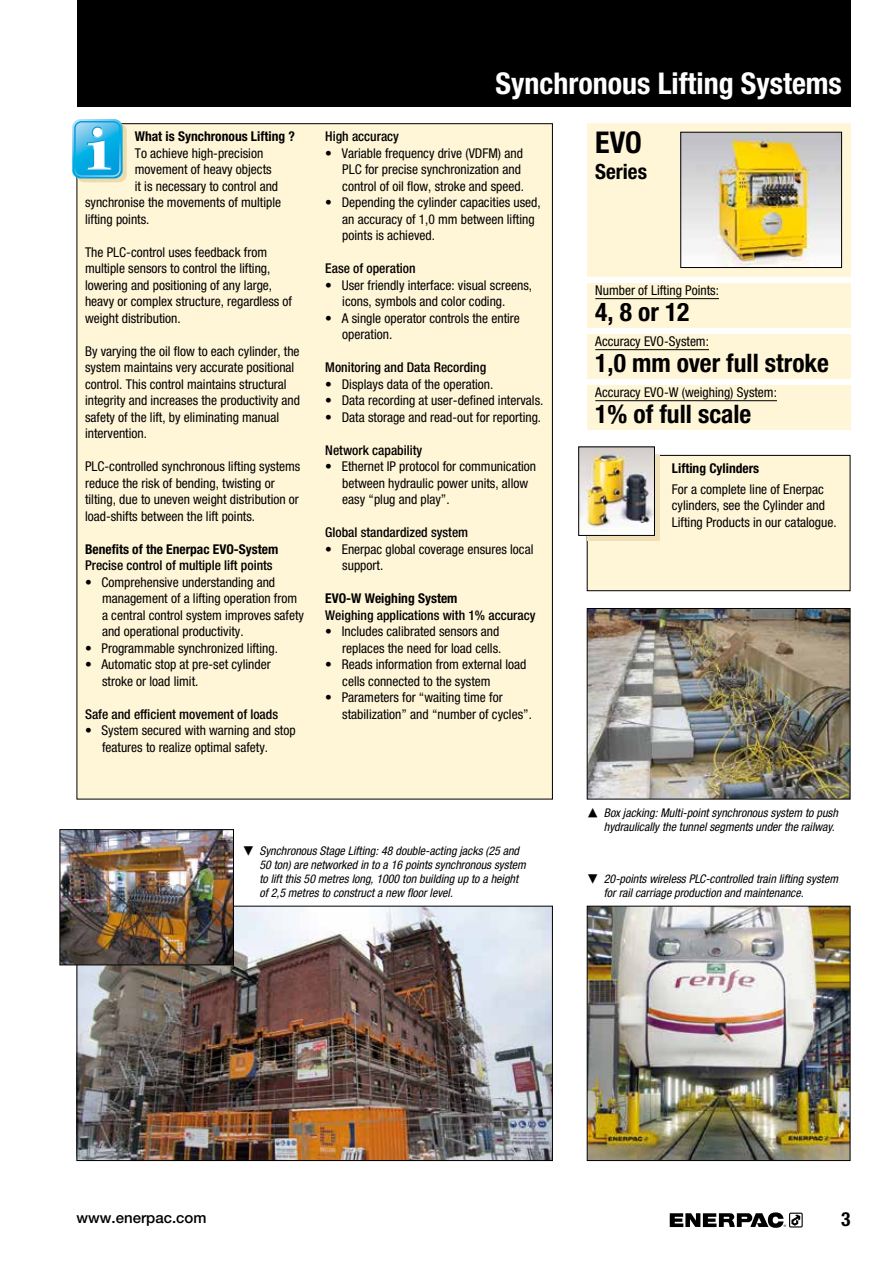
<style>
.page{position:relative;width:893px;height:1263px;background:#fff}
.page>*{position:absolute;margin:0;border:0;box-sizing:border-box;transform-origin:0 0}
.t1{font:700 condensed 30px "Helvetica Neue LTW1 G";color:#fff}
.t2{font:700 condensed 30px "Helvetica Neue LTW1 G";color:#000}
.t3{font:700 condensed 25.5px "Helvetica Neue LTW1 G";color:#000}
.t4{font:700 condensed 21px "Helvetica Neue LTW1 G";color:#000}
.t5{font:700 condensed 19.5px "Helvetica Neue LTW1 G";color:#000}
.t6{font:500 15px "Helvetica Neue LTW1 G";color:#000}
.t7{font:condensed 13.5px/16.5px "Helvetica Neue LTW1 G";color:#000}
.t8{font:500 condensed 13.5px "Helvetica Neue LTW1 G";color:#000}
.t9{font:700 condensed 13.5px "Helvetica Neue LTW1 G";color:#000}
.t10{font:italic condensed 12px/14.2px "Helvetica Neue LTW1 G";color:#000}
</style>
<div class="page">
<div style="left:77px;top:0;width:773px;height:106px;background:#000"></div>
<svg style="left:670px;top:1212px;width:133px;height:16px"></svg>
<img style="left:79px;top:908px;width:472px;height:251px">
<div style="left:77px;top:906px;width:476px;height:255px;border:1px solid #000"></div>
<div style="left:77px;top:124px;width:475px;height:675px;background:#fff5d7"></div>
<div style="left:587px;top:123px;width:263px;height:153px;background:#fff5d7"></div>
<img style="left:682px;top:134px;width:158px;height:132px">
<div style="left:680px;top:132px;width:162px;height:136px;border:1px solid #000"></div>
<div style="left:587px;top:283px;width:263px;height:44px;background:#fff5d7"></div>
<div style="left:587px;top:334px;width:263px;height:44px;background:#fff5d7"></div>
<div style="left:587px;top:385px;width:263px;height:44px;background:#fff5d7"></div>
<img style="left:589px;top:908px;width:259px;height:251px">
<div style="left:587px;top:906px;width:263px;height:255px;border:1px solid #000"></div>
<img style="left:589px;top:610px;width:259px;height:187px">
<div style="left:587px;top:608px;width:263px;height:191px;border:1px solid #000"></div>
<img style="left:62px;top:831px;width:170px;height:132px">
<div style="left:60px;top:829px;width:174px;height:136px;border:1px solid #000"></div>
<svg style="left:76px;top:123px;width:51px;height:59px"></svg>
<svg style="left:72px;top:119px;width:51px;height:59px;background:#4ebee8"></svg>
<div style="left:587px;top:455px;width:263px;height:136px;background:#fff5d7"></div>
<div style="left:587px;top:455px;width:263px;height:136px;border:1px solid #000"></div>
<div style="left:588px;top:456px;width:72px;height:85px;background:#efe0b7"></div>
<img style="left:580px;top:448px;width:73px;height:86px">
<div style="left:578px;top:446px;width:77px;height:90px;border:1px solid #000"></div>
<hr style="left:595px;top:298px;width:124px;height:1px;background:#000">
<hr style="left:595px;top:349px;width:114px;height:1px;background:#000">
<hr style="left:595px;top:400px;width:182px;height:1px;background:#000">
<p class="t9" style="left:135px;top:129px;width:162px">What is Synchronous Lifting ?</p>
<p class="t7" style="left:135px;top:145px;width:130px">To achieve high-precision</p>
<p class="t7" style="left:135px;top:162px;width:138px">movement of heavy objects</p>
<p class="t7" style="left:135px;top:178px;width:145px">it is necessary to control and</p>
<p class="t7" style="left:85px;top:194px;width:198px">synchronise the movements of multiple</p>
<p class="t7" style="left:85px;top:211px;width:66px">lifting points.</p>
<p class="t7" style="left:85px;top:244px;width:209px">The PLC-control uses feedback from multiple sensors to control the lifting, lowering and positioning of any large, heavy or complex structure, regardless of weight distribution.</p>
<p class="t7" style="left:85px;top:343px;width:217px">By varying the oil flow to each cylinder, the system maintains very accurate positional control. This control maintains structural integrity and increases the productivity and safety of the lift, by eliminating manual intervention.</p>
<p class="t7" style="left:85px;top:458px;width:217px">PLC-controlled synchronous lifting systems reduce the risk of bending, twisting or tilting, due to uneven weight distribution or load-shifts between the lift points.</p>
<p class="t9" style="left:85px;top:541px;width:195px">Benefits of the Enerpac EVO-System</p>
<p class="t8" style="left:85px;top:557px;width:189px">Precise control of multiple lift points</p>
<p class="t7" style="left:102px;top:574px;width:203px;text-indent:-17px">• Comprehensive understanding and management of a lifting operation from a central control system improves safety and operational productivity.</p>
<p class="t7" style="left:85px;top:640px;width:194px">• Programmable synchronized lifting.</p>
<p class="t7" style="left:102px;top:656px;width:170px;text-indent:-17px">• Automatic stop at pre-set cylinder stroke or load limit.</p>
<p class="t8" style="left:85px;top:706px;width:195px">Safe and efficient movement of loads</p>
<p class="t7" style="left:102px;top:722px;width:195px;text-indent:-17px">• System secured with warning and stop features to realize optimal safety.</p>
<h1 class="t1" style="left:496px;top:65px;width:348px">Synchronous Lifting Systems</h1>
<p class="t8" style="left:325px;top:128px;width:75px">High accuracy</p>
<p class="t7" style="left:342px;top:145px;width:183px;text-indent:-17px">• Variable frequency drive (VDFM) and<br>PLC for precise synchronization and control of oil flow, stroke and speed.</p>
<p class="t7" style="left:342px;top:194px;width:200px;text-indent:-17px">• Depending the cylinder capacities used, an accuracy of 1,0 mm between lifting points is achieved.</p>
<p class="t8" style="left:325px;top:260px;width:92px">Ease of operation</p>
<p class="t7" style="left:342px;top:277px;width:191px;text-indent:-17px">• User friendly interface: visual screens, icons, symbols and color coding.</p>
<p class="t7" style="left:342px;top:310px;width:179px;text-indent:-17px">• A single operator controls the entire operation.</p>
<p class="t8" style="left:325px;top:359px;width:162px">Monitoring and Data Recording</p>
<p class="t7" style="left:325px;top:376px;width:170px">• Displays data of the operation.</p>
<p class="t7" style="left:325px;top:392px;width:220px">• Data recording at user-defined intervals.</p>
<p class="t7" style="left:325px;top:409px;width:217px">• Data storage and read-out for reporting.</p>
<p class="t8" style="left:325px;top:442px;width:98px">Network capability</p>
<p class="t7" style="left:342px;top:458px;width:195px;text-indent:-17px">• Ethernet IP protocol for communication between hydraulic power units, allow easy “plug and play”.</p>
<p class="t8" style="left:325px;top:524px;width:144px">Global standardized system</p>
<p class="t7" style="left:342px;top:541px;width:193px;text-indent:-17px">• Enerpac global coverage ensures local support.</p>
<p class="t9" style="left:325px;top:590px;width:134px">EVO-W Weighing System</p>
<p class="t8" style="left:325px;top:607px;width:212px">Weighing applications with 1% accuracy</p>
<p class="t7" style="left:325px;top:623px;width:178px;text-align:right">• Includes calibrated sensors and replaces the need for load cells.</p>
<p class="t7" style="left:342px;top:656px;width:186px;text-indent:-17px">• Reads information from external load cells connected to the system</p>
<p class="t7" style="left:342px;top:689px;width:191px;text-indent:-17px">• Parameters for “waiting time for stabilization” and “number of cycles”.</p>
<h1 class="t2" style="left:595px;top:125px;width:48px">EVO</h1>
<h3 class="t4" style="left:595px;top:158px;width:53px">Series</h3>
<p class="t7" style="left:595px;top:282px;width:125px">Number of Lifting Points:</p>
<h2 class="t3" style="left:595px;top:296px;width:96px">4, 8 or 12</h2>
<p class="t7" style="left:595px;top:333px;width:115px">Accuracy EVO-System:</p>
<h2 class="t3" style="left:595px;top:347px;width:235px">1,0 mm over full stroke</h2>
<p class="t7" style="left:595px;top:384px;width:183px">Accuracy EVO-W (weighing) System:</p>
<h2 class="t3" style="left:595px;top:398px;width:158px">1% of full scale</h2>
<p class="t9" style="left:672px;top:460px;width:89px">Lifting Cylinders</p>
<p class="t7" style="left:672px;top:481px;width:166px">For a complete line of Enerpac cylinders, see the Cylinder and<br>Lifting Products in our catalogue.</p>
<p class="t10" style="left:587px;top:806px;width:253px;text-align:right">▲ Box jacking: Multi-point synchronous system to push hydraulically the tunnel segments under the railway.</p>
<p class="t10" style="left:259px;top:843px;width:268px;text-indent:-17px">▼ Synchronous Stage Lifting: 48 double-acting jacks (25 and 50 ton) are networked in to a 16 points synchronous system to lift this 50 metres long, 1000 ton building up to a height of 2,5 metres to construct a new floor level.</p>
<p class="t10" style="left:604px;top:872px;width:236px;text-indent:-17px">▼ 20-points wireless PLC-controlled train lifting system for rail carriage production and maintenance.</p>
<p class="t6" style="left:77px;top:1208px;width:132px">www.enerpac.com</p>
<h3 class="t5" style="left:841px;top:1207px;width:11px">3</h3>
</div>
